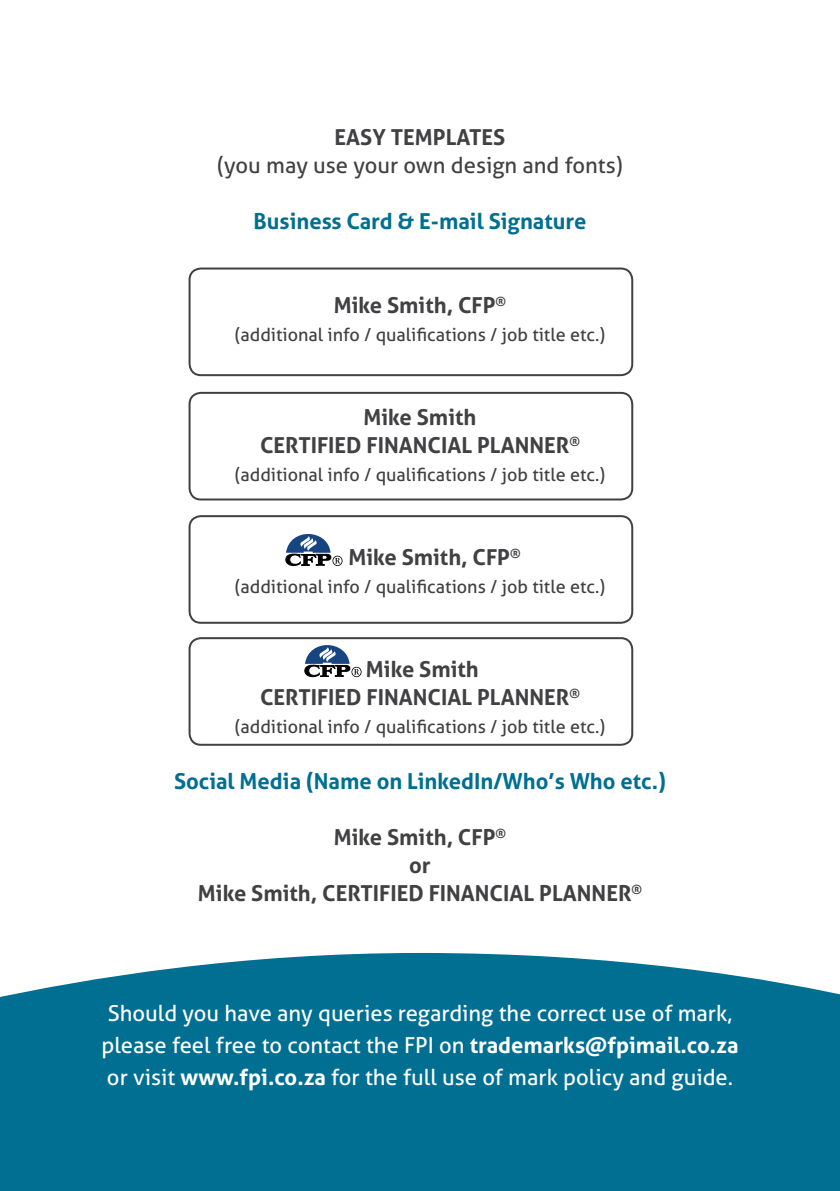
<style>
.page{position:relative;width:840px;height:1191px;background:#fff}
.page>*{position:absolute;margin:0;border:0;box-sizing:border-box;transform-origin:0 0}
.t1{font:700 22px/28px "Aller";color:#414042;text-align:center}
.t2{font:22px/32px "Aller";color:#fff}
.t3{font:700 22px "Aller";color:#006f92}
.t4{font:22px "Aller";color:#414042}
.t5{font:18px "Aller";color:#414042}
.s1{font-weight:700}
</style>
<div class="page">
<div style="left:0;top:953px;width:839px;height:238px;background:#006f92"></div>
<svg style="left:285px;top:534px;width:57px;height:32px"></svg>
<svg style="left:304px;top:645px;width:57px;height:33px"></svg>
<div style="left:188px;top:267px;width:445px;height:109px;border:2px solid #414042;border-radius:11px"></div>
<div style="left:188px;top:392px;width:445px;height:108px;border:2px solid #414042;border-radius:11px"></div>
<div style="left:188px;top:515px;width:445px;height:109px;border:2px solid #414042;border-radius:11px"></div>
<div style="left:188px;top:637px;width:445px;height:109px;border:2px solid #414042;border-radius:11px"></div>
<p class="t1" style="left:334px;top:123px;width:172px">EASY TEMPLATES</p>
<p class="t4" style="left:217px;top:152px;width:407px">(you may use your own design and fonts)</p>
<p class="t3" style="left:253px;top:208px;width:334px">Business Card &amp; E-mail Signature</p>
<p class="t1" style="left:333px;top:291px;width:174px">Mike Smith, CFP<sup>®</sup></p>
<p class="t5" style="left:234px;top:324px;width:372px">(additional info / qualifications / job title etc.)</p>
<p class="t1" style="left:260px;top:403px;width:321px">Mike Smith<br>CERTIFIED FINANCIAL PLANNER<sup>®</sup></p>
<p class="t5" style="left:234px;top:464px;width:372px">(additional info / qualifications / job title etc.)</p>
<p class="t1" style="left:348px;top:543px;width:174px">Mike Smith, CFP<sup>®</sup></p>
<p class="t5" style="left:234px;top:576px;width:372px">(additional info / qualifications / job title etc.)</p>
<p class="t1" style="left:260px;top:655px;width:321px">Mike Smith<br>CERTIFIED FINANCIAL PLANNER<sup>®</sup></p>
<p class="t5" style="left:234px;top:716px;width:372px">(additional info / qualifications / job title etc.)</p>
<p class="t3" style="left:174px;top:768px;width:493px">Social Media (Name on LinkedIn/Who’s Who etc.)</p>
<p class="t1" style="left:198px;top:823px;width:445px">Mike Smith, CFP<sup>®<br></sup>or<br>Mike Smith, CERTIFIED FINANCIAL PLANNER<sup>®</sup></p>
<p class="t2" style="left:101px;top:997px;width:638px">Should you have any queries regarding the correct use of mark, please feel free to contact the FPI on <span class="s1">trademarks@fpimail.co.za </span>or visit <span class="s1">www.fpi.co.za</span> for the full use of mark policy and guide.</p>
</div>
